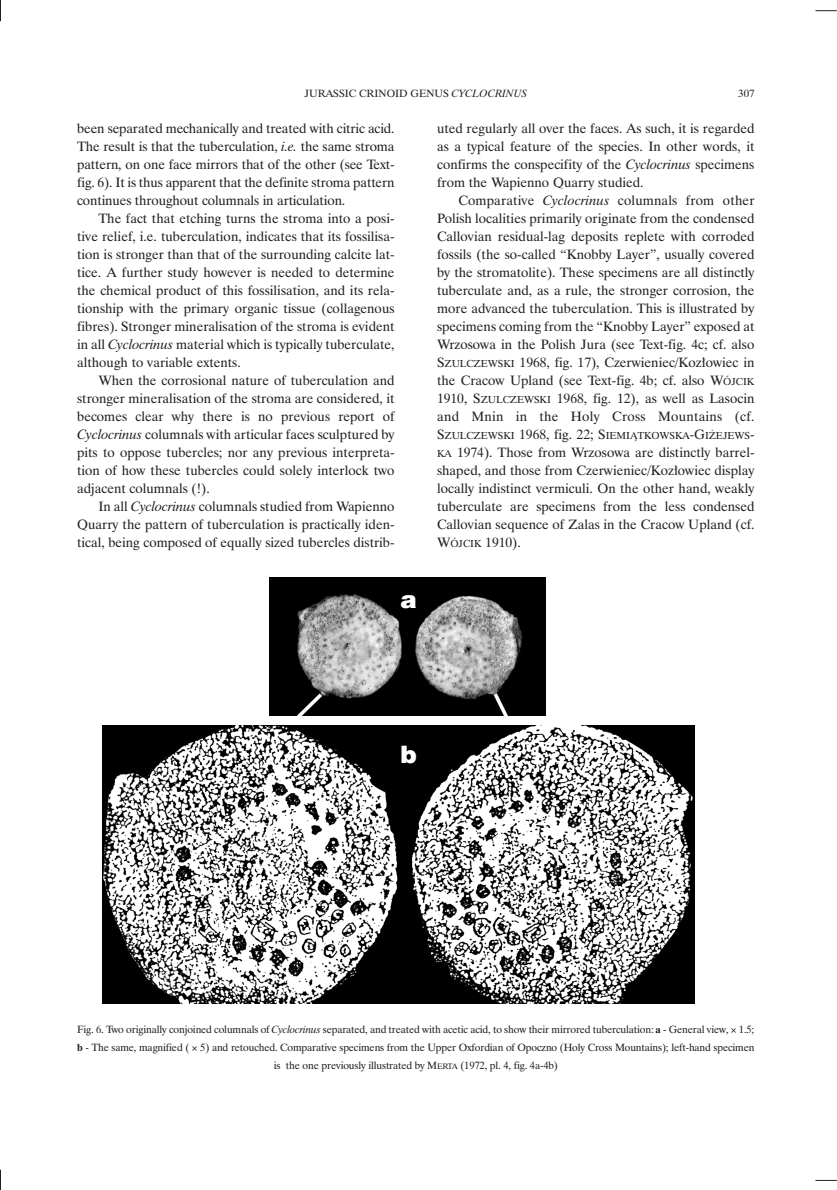
<style>
.page{position:relative;width:837px;height:1190px;background:#fff}
.page>*{position:absolute;margin:0;border:0;box-sizing:border-box;transform-origin:0 0}
.t1{font:900 24px "Phelvetica";color:#fff}
.t2{font:13.5px/18px "Dutch 801 PL";color:#231f20;text-align:justify}
.t3{font:10.5px/18px "Dutch 801 PL";letter-spacing:-.015em;color:#231f20;text-align:center}
.t4{font:10.2px "Dutch 801 PL";color:#231f20}
.s1{font-style:italic}
.s2{font-size:10.2px}
.s3{font-size:13.5px}
.s4{font-size:9.9px}
.s5{font-weight:700}
.s6{font-size:7.8px}
</style>
<div class="page">
<svg style="left:0;top:0;width:1px;height:21px"></svg>
<svg style="left:0;top:1169px;width:1px;height:21px"></svg>
<svg style="left:815px;top:1180px;width:22px;height:1px"></svg>
<svg style="left:815px;top:10px;width:22px;height:1px"></svg>
<img style="left:269px;top:577px;width:276px;height:138px">
<img style="left:103px;top:726px;width:591px;height:277px">
<p class="t3" style="left:304px;top:85px;width:224px">JURASSIC CRINOID GENUS <span class="s1">CYCLOCRINUS</span></p>
<p class="t3" style="left:738px;top:85px;width:18px">307</p>
<p class="t2" style="left:77px;top:120px;width:319px">been separated mechanically and treated with citric acid.<br>The result is that the tuberculation, <span class="s1">i.e.</span> the same stroma pattern, on one face mirrors that of the other (see Text&shy;fig. 6). It is thus apparent that the definite stroma pattern continues throughout columnals in articulation.</p>
<p class="t2" style="left:77px;top:210px;width:319px;text-indent:21px">The fact that etching turns the stroma into a posi&shy;tive relief, i.e. tuberculation, indicates that its fossilisa&shy;tion is stronger than that of the surrounding calcite lat&shy;tice. A further study however is needed to determine the chemical product of this fossilisation, and its rela&shy;tionship with the primary organic tissue (collagenous fibres). Stronger mineralisation of the stroma is evident in all <span class="s1">Cyclocrinus</span> material which is typically tuberculate, although to variable extents.</p>
<p class="t2" style="left:77px;top:372px;width:319px;text-indent:21px">When the corrosional nature of tuberculation and stronger mineralisation of the stroma are considered, it becomes clear why there is no previous report of <span class="s1">Cyclocrinus</span> columnals with articular faces sculptured by pits to oppose tubercles; nor any previous interpreta&shy;tion of how these tubercles could solely interlock two adjacent columnals (!).</p>
<p class="t2" style="left:77px;top:498px;width:319px;text-indent:21px">In all <span class="s1">Cyclocrinus</span> columnals studied from Wapienno Quarry the pattern of tuberculation is practically iden&shy;tical, being composed of equally sized tubercles distrib-</p>
<h1 class="t1" style="left:401px;top:590px;width:18px">a</h1>
<p class="t2" style="left:437px;top:120px;width:319px">uted regularly all over the faces. As such, it is regarded as a typical feature of the species. In other words, it confirms the conspecifity of the <span class="s1">Cyclocrinus</span> specimens from the Wapienno Quarry studied.</p>
<p class="t2" style="left:437px;top:192px;width:319px;text-indent:21px">Comparative <span class="s1">Cyclocrinus</span> columnals from other Polish localities primarily originate from the condensed Callovian residual-lag deposits replete with corroded fossils (the so-called “Knobby Layer”, usually covered by the stromatolite). These specimens are all distinctly tuberculate and, as a rule, the stronger corrosion, the more advanced the tuberculation. This is illustrated by specimens coming from the “Knobby Layer” exposed at Wrzosowa in the Polish Jura (see Text-fig. 4c; cf. also S<span class="s2">ZULCZEWSKI</span> 1968, fig. 17), Czerwieniec/Koz∏owiec in the Cracow Upland (see Text-fig. 4b; cf. also W<span class="s2">ÓJCIK </span>1910, S<span class="s2">ZULCZEWSKI</span> 1968, fig. 12), as well as Lasocin and Mnin in the Holy Cross Mountains (cf.</p>
<p class="t4" style="left:437px;top:431px;width:319px"><span class="s3">S</span>ZULCZEWSKI <span class="s3">1968, fig. 22; S</span>IEMI<span class="s4">Ñ</span>TKOWSKA<span class="s3">-G</span>I<span class="s4">˚</span>EJEWS<span class="s3">-</span></p>
<p class="t2" style="left:437px;top:444px;width:319px"><span class="s2">KA</span> 1974). Those from Wrzosowa are distinctly barrel&shy;shaped, and those from Czerwieniec/Koz∏owiec display locally indistinct vermiculi. On the other hand, weakly tuberculate are specimens from the less condensed Callovian sequence of Zalas in the Cracow Upland (cf.<br>W<span class="s2">ÓJCIK</span> 1910).</p>
<h1 class="t1" style="left:401px;top:745px;width:18px">b</h1>
<p class="t3" style="left:77px;top:1021px;width:679px">Fig. 6. Two originally conjoined columnals of <span class="s1">Cyclocrinus</span> separated, and treated with acetic acid, to show their mirrored tuberculation: <span class="s5">a</span> - General view, 1.5; <span class="s5">b</span> - The same, magnified ( 5) and retouched. Comparative specimens from the Upper Oxfordian of Opoczno (Holy Cross Mountains); left-hand specimen is the one previously illustrated by M<span class="s6">ERTA</span> (1972, pl. 4, fig. 4a-4b)</p>
</div>
